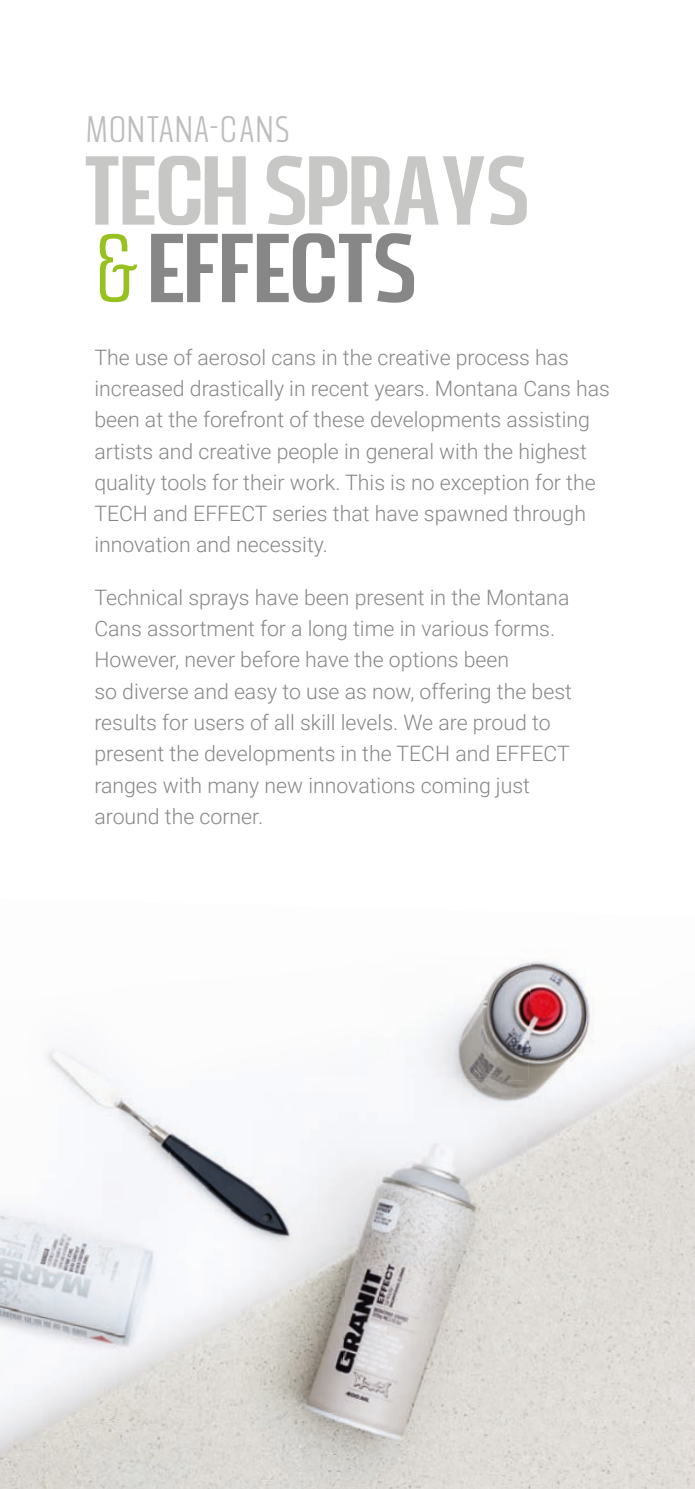
<style>
.page{position:relative;width:695px;height:1489px;background:#fff}
.page>*{position:absolute;margin:0;border:0;box-sizing:border-box;transform-origin:0 0}
.t1{font:106px/77.5px "Montana";letter-spacing:-.035em;color:#c7c7c6}
.t2{font:100 40px "Montana";letter-spacing:.045em;color:#bdbdbc}
.t3{font:300 21.25px/31.2px "Roboto";color:#878787}
.s1{font-weight:100;color:#96c11f}
.s2{color:#878787}
</style>
<div class="page">
<img style="left:46px;top:1048px;width:45px;height:18px">
<img style="left:420px;top:962px;width:108px;height:113px">
<img style="left:528px;top:961px;width:166px;height:119px">
<img style="left:0;top:1066px;width:168px;height:169px">
<img style="left:168px;top:1127px;width:178px;height:112px">
<img style="left:346px;top:1075px;width:182px;height:169px">
<img style="left:523px;top:1080px;width:171px;height:169px">
<img style="left:0;top:1235px;width:169px;height:169px">
<img style="left:164px;top:1239px;width:182px;height:165px">
<img style="left:341px;top:1244px;width:183px;height:169px">
<div style="left:519px;top:1249px;width:175px;height:164px;background:#e0dcd8"></div>
<img style="left:0;top:1404px;width:342px;height:84px">
<img style="left:339px;top:1413px;width:355px;height:75px">
<h2 class="t2" style="left:86px;top:110px;width:205px">MONTANA-CANS</h2>
<h1 class="t1" style="left:82px;top:152px;width:450px">TECH SPRAYS <span class="s1">&amp;</span><span class="s2">EFFECTS</span></h1>
<p class="t3" style="left:94px;top:341px;width:517px">The use of aerosol cans in the creative process has increased drastically in recent years. Montana Cans has been at the forefront of these developments assisting artists and creative people in general with the highest quality tools for their work. This is no exception for the TECH and EFFECT series that have spawned through innovation and necessity.</p>
<p class="t3" style="left:94px;top:581px;width:479px">Technical sprays have been present in the Montana Cans assortment for a long time in various forms.<br>However, never before have the options been<br>so diverse and easy to use as now, offering the best results for users of all skill levels. We are proud to present the developments in the TECH and EFFECT ranges with many new innovations coming just around the corner.</p>
</div>
